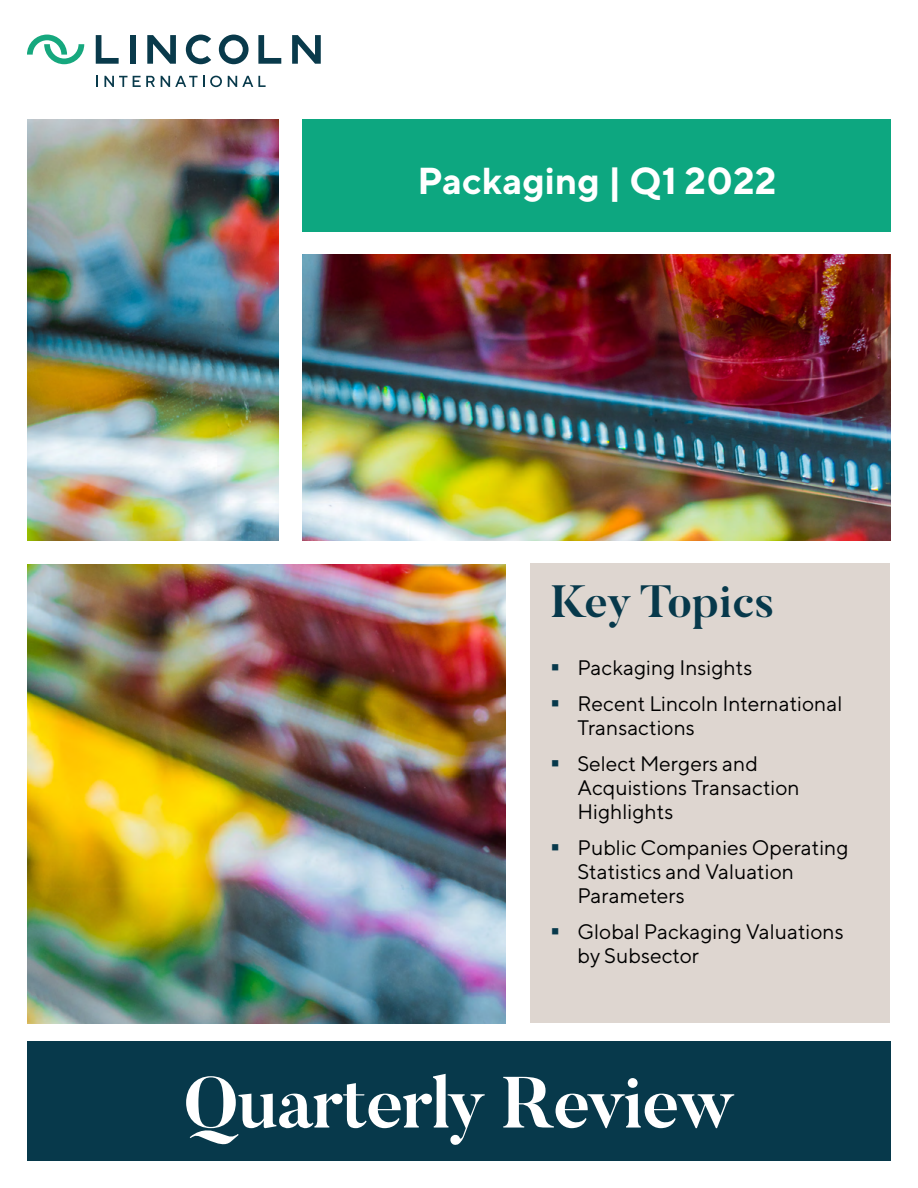
<style>
.page{position:relative;width:918px;height:1188px;background:#fff}
.page>*{position:absolute;margin:0;border:0;box-sizing:border-box;transform-origin:0 0}
.A8-Master_Header_Te{font:700 72px "Butler";letter-spacing:-.02em;color:#fff}
.Butler_Black_30pt{font:700 45px "Butler";color:#07394b}
.A8-Master_Title_Qtr{font:700 37.5px "TT Norms";color:#fff}
.t1{font:21px/24px "TT Norms";color:#000}
</style>
<div class="page">
<img style="left:27px;top:119px;width:864px;height:904px">
<div style="left:14px;top:541px;width:892px;height:23px;background:#fff"></div>
<div style="left:507px;top:541px;width:384px;height:487px;background:#fff"></div>
<div style="left:530px;top:564px;width:360px;height:459px;background:#ded6d0"></div>
<div style="left:130px;top:35px;width:6px;height:29px;background:#093a4b"></div>
<svg style="left:147px;top:35px;width:29px;height:29px"></svg>
<svg style="left:96px;top:35px;width:23px;height:29px"></svg>
<svg style="left:292px;top:35px;width:29px;height:29px"></svg>
<svg style="left:258px;top:35px;width:23px;height:29px"></svg>
<svg style="left:186px;top:35px;width:25px;height:29px"></svg>
<svg style="left:219px;top:35px;width:30px;height:29px"></svg>
<svg style="left:27px;top:35px;width:57px;height:29px"></svg>
<svg style="left:96px;top:76px;width:2px;height:11px"></svg>
<svg style="left:104px;top:76px;width:51px;height:11px"></svg>
<svg style="left:161px;top:76px;width:43px;height:11px"></svg>
<svg style="left:210px;top:76px;width:12px;height:11px"></svg>
<svg style="left:228px;top:76px;width:38px;height:11px"></svg>
<div style="left:27px;top:1041px;width:864px;height:120px;background:#07394b"></div>
<div style="left:280px;top:108px;width:22px;height:444px;background:#fff"></div>
<div style="left:291px;top:232px;width:615px;height:22px;background:#fff"></div>
<div style="left:303px;top:119px;width:588px;height:113px;background:#0da780"></div>
<p class="A8-Master_Title_Qtr" style="left:417px;top:157px;width:361px">Packaging | Q1 2022</p>
<p class="Butler_Black_30pt" style="left:550px;top:573px;width:226px">Key Topics</p>
<p class="t1" style="left:577px;top:656px;width:177px">Packaging Insights</p>
<p class="t1" style="left:577px;top:692px;width:267px">Recent Lincoln International<br>Transactions</p>
<p class="t1" style="left:577px;top:752px;width:224px">Select Mergers and<br>Acquistions Transaction<br>Highlights</p>
<p class="t1" style="left:577px;top:836px;width:273px">Public Companies Operating<br>Statistics and Valuation<br>Parameters</p>
<p class="t1" style="left:577px;top:919px;width:268px">Global Packaging Valuations by Subsector</p>
<p class="A8-Master_Header_Te" style="left:183px;top:1057px;width:553px">Quarterly Review</p>
</div>
